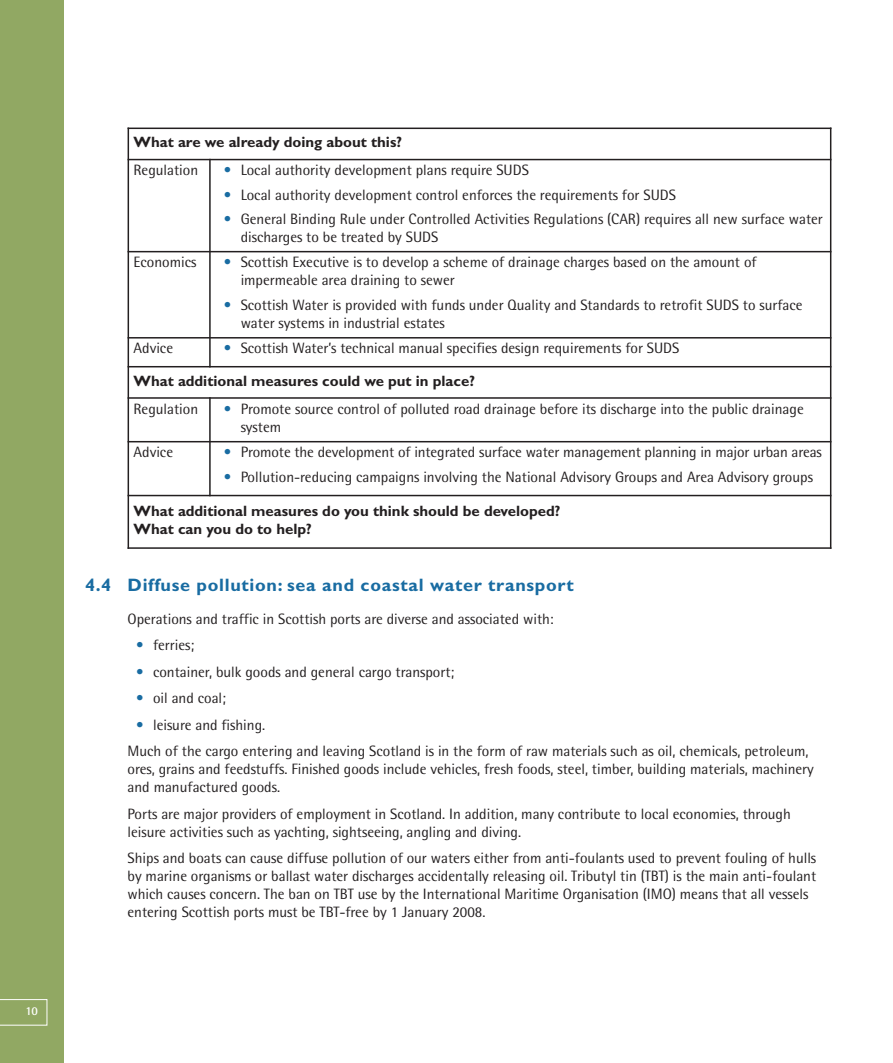
<style>
.page{position:relative;width:893px;height:1063px;background:#fff}
.page>*{position:absolute;margin:0;border:0;box-sizing:border-box;transform-origin:0 0}
.t1{font:700 18px "Gill Sans";letter-spacing:.04em;color:#196ca2}
.t2{font:15px/18px "Rotis Semi Sans";color:#231f20}
.t3{font:700 15px/18px "Gill Sans";color:#231f20}
.t4{font:700 12px "Rotis Semi Sans";color:#fff}
.s1{color:#196ca2}
</style>
<div class="page">
<div style="left:0;top:0;width:64px;height:1063px;background:#91a863"></div>
<svg style="left:0;top:999px;width:47px;height:27px"></svg>
<hr style="left:128px;top:128px;width:1px;height:421px;background:#231f20">
<hr style="left:209px;top:159px;width:2px;height:208px;background:#231f20">
<hr style="left:209px;top:397px;width:2px;height:99px;background:#231f20">
<hr style="left:830px;top:128px;width:1px;height:421px;background:#231f20">
<hr style="left:128px;top:128px;width:703px;height:1px;background:#231f20">
<hr style="left:128px;top:159px;width:703px;height:1px;background:#231f20">
<hr style="left:128px;top:251px;width:703px;height:1px;background:#231f20">
<hr style="left:128px;top:337px;width:703px;height:2px;background:#231f20">
<hr style="left:128px;top:366px;width:703px;height:1px;background:#231f20">
<hr style="left:128px;top:397px;width:703px;height:2px;background:#231f20">
<hr style="left:128px;top:441px;width:703px;height:1px;background:#231f20">
<hr style="left:128px;top:495px;width:703px;height:1px;background:#231f20">
<hr style="left:128px;top:547px;width:703px;height:2px;background:#231f20">
<p class="t4" style="left:25px;top:1007px;width:14px">10</p>
<p class="t3" style="left:134px;top:135px;width:270px">What are we already doing about this?</p>
<p class="t2" style="left:134px;top:163px;width:66px">Regulation</p>
<p class="t2" style="left:224px;top:163px;width:307px"><span class="s1">•</span> Local authority development plans require SUDS</p>
<p class="t2" style="left:224px;top:187px;width:454px"><span class="s1">•</span> Local authority development control enforces the requirements for SUDS</p>
<p class="t2" style="left:241px;top:211px;width:584px;text-indent:-17px"><span class="s1">•</span> General Binding Rule under Controlled Activities Regulations (CAR) requires all new surface water discharges to be treated by SUDS</p>
<p class="t2" style="left:134px;top:255px;width:64px">Economics</p>
<p class="t2" style="left:241px;top:255px;width:517px;text-indent:-17px"><span class="s1">•</span> Scottish Executive is to develop a scheme of drainage charges based on the amount of impermeable area draining to sewer</p>
<p class="t2" style="left:241px;top:297px;width:563px;text-indent:-17px"><span class="s1">•</span> Scottish Water is provided with funds under Quality and Standards to retrofit SUDS to surface water systems in industrial estates</p>
<p class="t2" style="left:134px;top:341px;width:41px">Advice</p>
<p class="t2" style="left:224px;top:341px;width:457px"><span class="s1">•</span> Scottish Water’s technical manual specifies design requirements for SUDS</p>
<p class="t3" style="left:134px;top:373px;width:343px">What additional measures could we put in place?</p>
<p class="t2" style="left:134px;top:401px;width:66px">Regulation</p>
<p class="t2" style="left:241px;top:401px;width:565px;text-indent:-17px"><span class="s1">•</span> Promote source control of polluted road drainage before its discharge into the public drainage system</p>
<p class="t2" style="left:134px;top:445px;width:41px">Advice</p>
<p class="t2" style="left:224px;top:445px;width:600px"><span class="s1">•</span> Promote the development of integrated surface water management planning in major urban areas</p>
<p class="t2" style="left:224px;top:469px;width:591px"><span class="s1">•</span> Pollution-reducing campaigns involving the National Advisory Groups and Area Advisory groups</p>
<p class="t3" style="left:134px;top:503px;width:428px">What additional measures do you think should be developed?<br>What can you do to help?</p>
<p class="t1" style="left:85px;top:579px;width:490px">4.4 Diffuse pollution: sea and coastal water transport</p>
<p class="t2" style="left:128px;top:611px;width:428px">Operations and traffic in Scottish ports are diverse and associated with:</p>
<p class="t2" style="left:136px;top:638px;width:60px"><span class="s1">•</span> ferries;</p>
<p class="t2" style="left:136px;top:664px;width:320px"><span class="s1">•</span> container, bulk goods and general cargo transport;</p>
<p class="t2" style="left:136px;top:691px;width:92px"><span class="s1">•</span> oil and coal;</p>
<p class="t2" style="left:128px;top:713px;width:682px;line-height:26.5px;text-indent:9px"><span class="s1">•</span> leisure and fishing.<br>Much of the cargo entering and leaving Scotland is in the form of raw materials such as oil, chemicals, petroleum,</p>
<p class="t2" style="left:128px;top:762px;width:688px">ores, grains and feedstuffs. Finished goods include vehicles, fresh foods, steel, timber, building materials, machinery and manufactured goods.</p>
<p class="t2" style="left:128px;top:806px;width:665px">Ports are major providers of employment in Scotland. In addition, many contribute to local economies, through leisure activities such as yachting, sightseeing, angling and diving.</p>
<p class="t2" style="left:128px;top:851px;width:690px">Ships and boats can cause diffuse pollution of our waters either from anti-foulants used to prevent fouling of hulls by marine organisms or ballast water discharges accidentally releasing oil. Tributyl tin (TBT) is the main anti-foulant which causes concern. The ban on TBT use by the International Maritime Organisation (IMO) means that all vessels entering Scottish ports must be TBT-free by 1 January 2008.</p>
</div>
